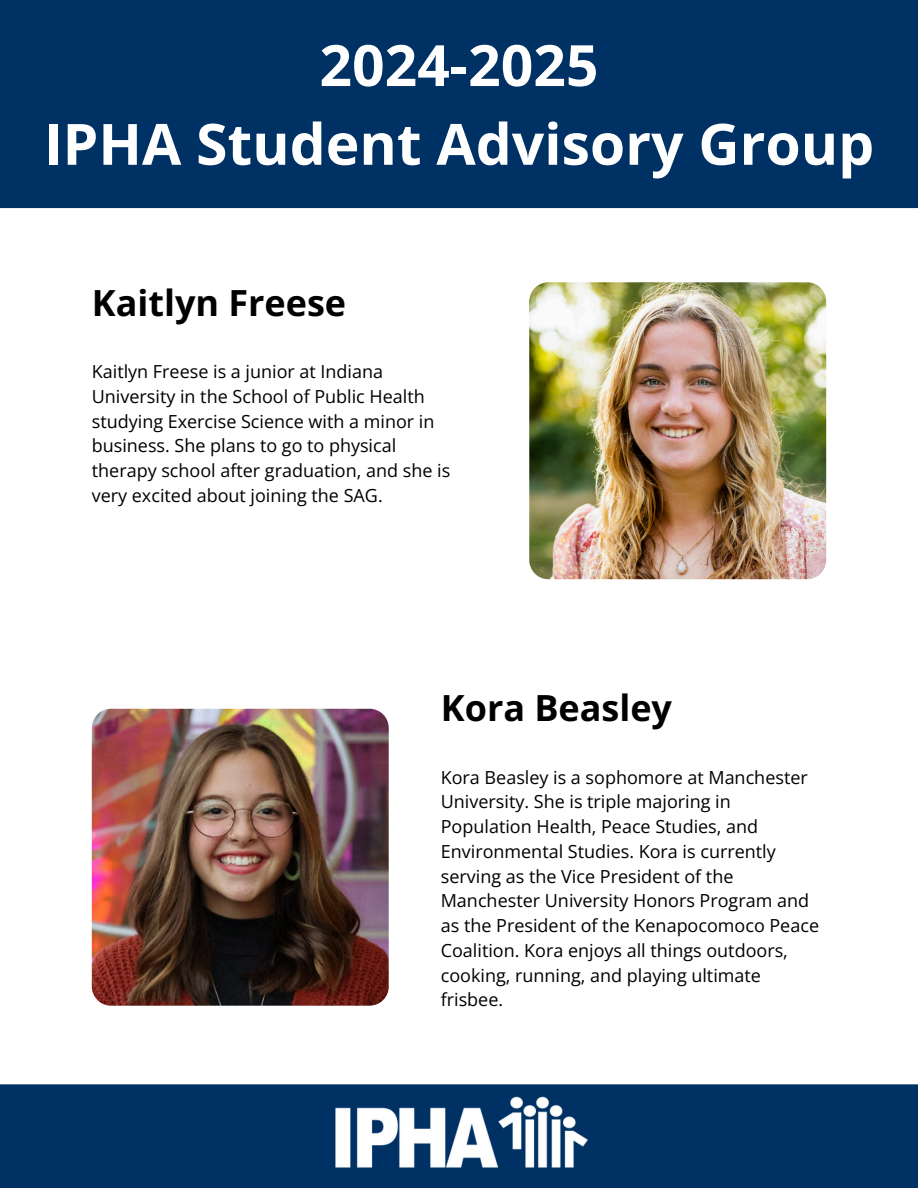
<style>
.page{position:relative;width:918px;height:1188px;background:#fff}
.page>*{position:absolute;margin:0;border:0;box-sizing:border-box;transform-origin:0 0}
.t1{font:700 57px/78.8px "Open Sans";color:#fff;text-align:center}
.t2{font:700 36px "Open Sans";color:#000}
.t3{font:18px/24.8px "Open Sans";color:#000}
</style>
<div class="page">
<div style="left:0;top:0;width:918px;height:208px;background:#003164"></div>
<div style="left:0;top:1084px;width:918px;height:104px;background:#003164"></div>
<img style="left:331px;top:1096px;width:256px;height:92px">
<img style="left:92px;top:709px;width:297px;height:297px;border-radius:19px">
<img style="left:529px;top:282px;width:297px;height:297px;border-radius:19px">
<h2 class="t1" style="left:44px;top:25px;width:832px">2024-2025<br>IPHA Student Advisory Group</h2>
<p class="t2" style="left:92px;top:277px;width:256px">Kaitlyn Freese</p>
<p class="t3" style="left:92px;top:359px;width:360px">Kaitlyn Freese is a junior at Indiana University in the School of Public Health studying Exercise Science with a minor in business. She plans to go to physical therapy school after graduation, and she is very excited about joining the SAG.</p>
<p class="t2" style="left:441px;top:683px;width:233px">Kora Beasley</p>
<p class="t3" style="left:441px;top:764px;width:380px">Kora Beasley is a sophomore at Manchester University. She is triple majoring in Population Health, Peace Studies, and Environmental Studies. Kora is currently serving as the Vice President of the Manchester University Honors Program and as the President of the Kenapocomoco Peace Coalition. Kora enjoys all things outdoors, cooking, running, and playing ultimate frisbee.</p>
</div>
